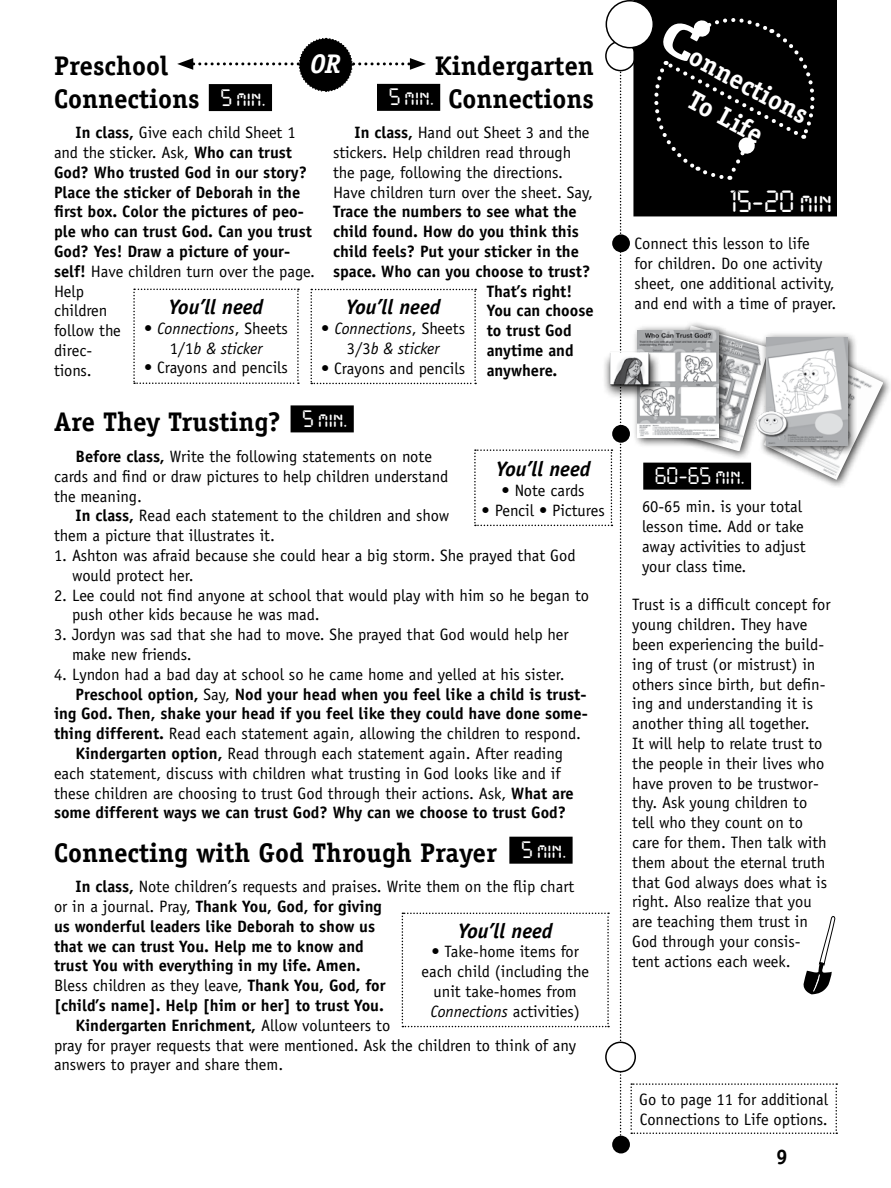
<style>
.page{position:relative;width:891px;height:1188px;background:#fff}
.page>*{position:absolute;margin:0;border:0;box-sizing:border-box;transform-origin:0 0}
.t1{font:700 27px/32.4px "Officina Serif";color:#000}
.t2{font:27px "Digital ICG";color:#fff}
.t3{font:italic 700 27px "Officina Serif";color:#fff}
.t4{font:700 26.85px/38.8px "Officina Serif";color:#fff}
.t5{font:italic 700 21px "Officina Sans";color:#000}
.t6{font:21px "Digital ICG";color:#fff}
.t7{font:700 21px "Officina Serif";color:#000}
.t8{font:16.5px/19.8px "Officina Sans";color:#000}
.t9{font:700 16.5px/19.8px "Officina Sans";color:#000}
.t10{font:italic 16.5px/19.8px "Officina Sans";color:#000;text-align:center}
.s1{font-size:47.85px}
.s2{font-weight:700}
.s3{font-weight:400}
.s4{font-family:"Officina Sans";font-weight:700;color:#000}
.s5{color:#000}
.s6{font-style:normal}
.s7{font-style:italic}
</style>
<div class="page">
<svg style="left:620px;top:71px;width:2px;height:1065px"></svg>
<div style="left:605px;top:41px;width:31px;height:30px;border:2px solid #000;border-radius:50%"></div>
<div style="left:612px;top:425px;width:18px;height:18px;background:#000;border-radius:50%"></div>
<div style="left:612px;top:234px;width:18px;height:18px;background:#000;border-radius:50%"></div>
<div style="left:633px;top:0;width:204px;height:216px;background:#000"></div>
<div style="left:648px;top:17px;width:174px;height:165px;background:#000"></div>
<svg style="left:133px;top:289px;width:166px;height:95px"></svg>
<div style="left:209px;top:84px;width:63px;height:27px;background:#000"></div>
<div style="left:377px;top:84px;width:63px;height:27px;background:#000"></div>
<div style="left:291px;top:405px;width:63px;height:27px;background:#000"></div>
<svg style="left:402px;top:913px;width:207px;height:114px"></svg>
<div style="left:643px;top:463px;width:108px;height:27px;background:#000"></div>
<svg style="left:630px;top:1083px;width:207px;height:51px"></svg>
<div style="left:606px;top:1px;width:47px;height:47px;background:#fff;border-radius:50%"></div>
<div style="left:606px;top:0;width:48px;height:48px;border:2px solid #000;border-radius:50%"></div>
<div style="left:612px;top:1136px;width:18px;height:17px;background:#000;border-radius:50%"></div>
<div style="left:606px;top:1042px;width:29px;height:30px;background:#fff;border-radius:50%"></div>
<div style="left:605px;top:1042px;width:31px;height:30px;border:2px solid #000;border-radius:50%"></div>
<svg style="left:474px;top:449px;width:138px;height:77px"></svg>
<svg style="left:803px;top:916px;width:33px;height:78px"></svg>
<div style="left:509px;top:837px;width:64px;height:27px;background:#000"></div>
<svg style="left:310px;top:289px;width:166px;height:95px"></svg>
<svg style="left:177px;top:37px;width:249px;height:56px"></svg>
<div style="left:655px;top:319px;width:122px;height:141px;background:#000;opacity:.75"></div>
<img style="left:662px;top:326px;width:107px;height:125px">
<div style="left:632px;top:324px;width:97px;height:124px;background:#000;opacity:.75"></div>
<img style="left:638px;top:330px;width:81px;height:108px">
<div style="left:602px;top:352px;width:59px;height:48px;background:#000;opacity:.75"></div>
<img style="left:602px;top:347px;width:54px;height:43px">
<div style="left:757px;top:341px;width:134px;height:147px;background:#000;opacity:.75"></div>
<img style="left:764px;top:347px;width:119px;height:133px">
<div style="left:760px;top:332px;width:97px;height:124px;background:#000;opacity:.75"></div>
<img style="left:766px;top:338px;width:81px;height:108px">
<img style="left:753px;top:407px;width:37px;height:32px">
<h2 class="t4" style="left:717px;top:46px;width:113px;text-indent:-54px;rotate:28deg"><span class="s1">C</span>onnections<br>To Life</h2>
<h1 class="t3" style="left:310px;top:48px;width:33px">OR</h1>
<h1 class="t1" style="left:435px;top:50px;width:161px;text-align:center">Kindergarten<br>Connections</h1>
<p class="t8" style="left:333px;top:123px;width:262px;text-indent:22px"><span class="s2">In class,</span> Hand out Sheet 3 and the stickers. Help children read through the page, following the directions.<br>Have children turn over the sheet. Say,</p>
<p class="t9" style="left:333px;top:202px;width:245px">Trace the numbers to see what the</p>
<p class="t9" style="left:333px;top:222px;width:248px">child found. How do you think this</p>
<p class="t9" style="left:333px;top:241px;width:247px">child feels? Put your sticker in the</p>
<p class="t9" style="left:333px;top:261px;width:259px">space. Who can you choose to trust?</p>
<p class="t9" style="left:487px;top:281px;width:87px">That’s right!</p>
<p class="t9" style="left:487px;top:301px;width:108px">You can choose</p>
<p class="t9" style="left:487px;top:321px;width:86px">to trust God</p>
<p class="t9" style="left:487px;top:340px;width:89px">anytime and</p>
<p class="t9" style="left:487px;top:360px;width:72px">anywhere.</p>
<h1 class="t1" style="left:54px;top:50px;width:147px">Preschool<br>Connections</h1>
<p class="t9" style="left:54px;top:123px;width:262px;text-indent:22px">In class, <span class="s3">Give each child Sheet 1 and the sticker. Ask,</span> Who can trust<br>God? Who trusted God in our story?<br>Place the sticker of Deborah in the first box. Color the pictures of peo&shy;ple who can trust God. Can you trust<br>God? Yes! Draw a picture of your&shy;self! <span class="s3">Have children turn over the page.<br>Help<br>children<br>follow the<br>direc-<br>tions.</span></p>
<p class="t6" style="left:209px;top:84px;width:65px"><span class="s4">5</span>5 min.<span class="s5">1</span></p>
<p class="t6" style="left:377px;top:83px;width:65px"><span class="s4">5</span>5 min.<span class="s5">1</span></p>
<h1 class="t2" style="left:729px;top:184px;width:105px">15-20 min</h1>
<p class="t8" style="left:634px;top:234px;width:202px">Connect this lesson to life<br>for children. Do one activity sheet, one additional activity,</p>
<p class="t5" style="left:169px;top:294px;width:96px">You’ll need</p>
<p class="t8" style="left:634px;top:293px;width:204px">and end with a time of prayer.</p>
<p class="t10" style="left:144px;top:318px;width:145px"><span class="s6">•</span> Connections<span class="s6">, Sheets<br>1/1</span>b &amp; sticker</p>
<p class="t8" style="left:144px;top:358px;width:145px">• Crayons and pencils</p>
<p class="t5" style="left:346px;top:295px;width:96px">You’ll need</p>
<p class="t10" style="left:321px;top:319px;width:145px"><span class="s6">•</span> Connections<span class="s6">, Sheets<br>3/3</span>b &amp; sticker</p>
<p class="t8" style="left:321px;top:358px;width:145px">• Crayons and pencils</p>
<p class="t6" style="left:291px;top:405px;width:65px"><span class="s4">5</span>5 min.<span class="s5">1</span></p>
<h1 class="t1" style="left:54px;top:406px;width:228px">Are They Trusting?</h1>
<p class="t8" style="left:54px;top:446px;width:396px;text-indent:22px"><span class="s2">Before class,</span> Write the following statements on note cards and find or draw pictures to help children understand the meaning.</p>
<p class="t8" style="left:54px;top:506px;width:397px;text-indent:22px"><span class="s2">In class,</span> Read each statement to the children and show them a picture that illustrates it.</p>
<p class="t8" style="left:72px;top:545px;width:505px;text-indent:-18px">1. Ashton was afraid because she could hear a big storm. She prayed that God would protect her.</p>
<p class="t8" style="left:72px;top:585px;width:519px;text-indent:-18px">2. Lee could not find anyone at school that would play with him so he began to push other kids because he was mad.</p>
<p class="t8" style="left:72px;top:625px;width:498px;text-indent:-18px">3. Jordyn was sad that she had to move. She prayed that God would help her make new friends.</p>
<p class="t8" style="left:54px;top:664px;width:512px">4. Lyndon had a bad day at school so he came home and yelled at his sister.</p>
<p class="t9" style="left:76px;top:684px;width:512px">Preschool option, <span class="s3">Say,</span> Nod your head when you feel like a child is trust-</p>
<p class="t9" style="left:54px;top:704px;width:535px">ing God. Then, shake your head if you feel like they could have done some-</p>
<p class="t8" style="left:54px;top:724px;width:528px"><span class="s2">thing different.</span> Read each statement again, allowing the children to respond.</p>
<p class="t8" style="left:76px;top:743px;width:489px"><span class="s2">Kindergarten option,</span> Read through each statement again. After reading</p>
<p class="t8" style="left:54px;top:763px;width:508px">each statement, discuss with children what trusting in God looks like and if</p>
<p class="t8" style="left:54px;top:783px;width:521px">these children are choosing to trust God through their actions. Ask, <span class="s2">What are</span></p>
<p class="t9" style="left:54px;top:803px;width:514px">some different ways we can trust God? Why can we choose to trust God?</p>
<h1 class="t1" style="left:54px;top:836px;width:445px">Connecting with God Through Prayer</h1>
<p class="t8" style="left:76px;top:877px;width:500px"><span class="s2">In class,</span> Note children’s requests and praises. Write them on the flip chart</p>
<p class="t9" style="left:54px;top:896px;width:329px"><span class="s3">or in a journal. Pray,</span> Thank You, God, for giving</p>
<p class="t9" style="left:54px;top:916px;width:323px">us wonderful leaders like Deborah to show us</p>
<p class="t9" style="left:54px;top:936px;width:311px">that we can trust You. Help me to know and</p>
<p class="t9" style="left:54px;top:956px;width:308px">trust You with everything in my life. Amen.</p>
<p class="t8" style="left:54px;top:976px;width:333px">Bless children as they leave, <span class="s2">Thank You, God, for</span></p>
<p class="t9" style="left:54px;top:995px;width:332px">[child’s name]. Help [him or her] to trust You.</p>
<p class="t9" style="left:76px;top:1015px;width:316px">Kindergarten Enrichment, <span class="s3">Allow volunteers to</span></p>
<p class="t8" style="left:54px;top:1035px;width:524px">pray for prayer requests that were mentioned. Ask the children to think of any</p>
<p class="t8" style="left:54px;top:1055px;width:231px">answers to prayer and share them.</p>
<p class="t5" style="left:496px;top:456px;width:96px">You’ll need</p>
<p class="t8" style="left:502px;top:480px;width:85px">• Note cards</p>
<p class="t8" style="left:482px;top:500px;width:125px">• Pencil • Pictures</p>
<p class="t6" style="left:509px;top:836px;width:65px"><span class="s4">5</span>5 min.<span class="s5">1</span></p>
<p class="t5" style="left:458px;top:918px;width:96px">You’ll need</p>
<p class="t8" style="left:421px;top:942px;width:169px;text-align:center">• Take-home items for each child (including the unit take-homes from<br><span class="s7">Connections</span> activities)</p>
<p class="t6" style="left:643px;top:462px;width:109px"><span class="s4">5</span>60-65 min.<span class="s5">1</span></p>
<p class="t8" style="left:642px;top:497px;width:165px">60-65 min. is your total lesson time. Add or take away activities to adjust your class time.</p>
<p class="t8" style="left:632px;top:595px;width:200px">Trust is a difficult concept for young children. They have been experiencing the build&shy;ing of trust (or mistrust) in others since birth, but defin&shy;ing and understanding it is another thing all together.<br>It will help to relate trust to the people in their lives who have proven to be trustwor&shy;thy. Ask young children to tell who they count on to care for them. Then talk with them about the eternal truth that God always does what is right. Also realize that you are teaching them trust in<br>God through your consis&shy;tent actions each week.</p>
<p class="t8" style="left:639px;top:1090px;width:190px">Go to page 11 for additional<br>Connections to Life options.</p>
<p class="t7" style="left:776px;top:1144px;width:13px">9</p>
</div>
